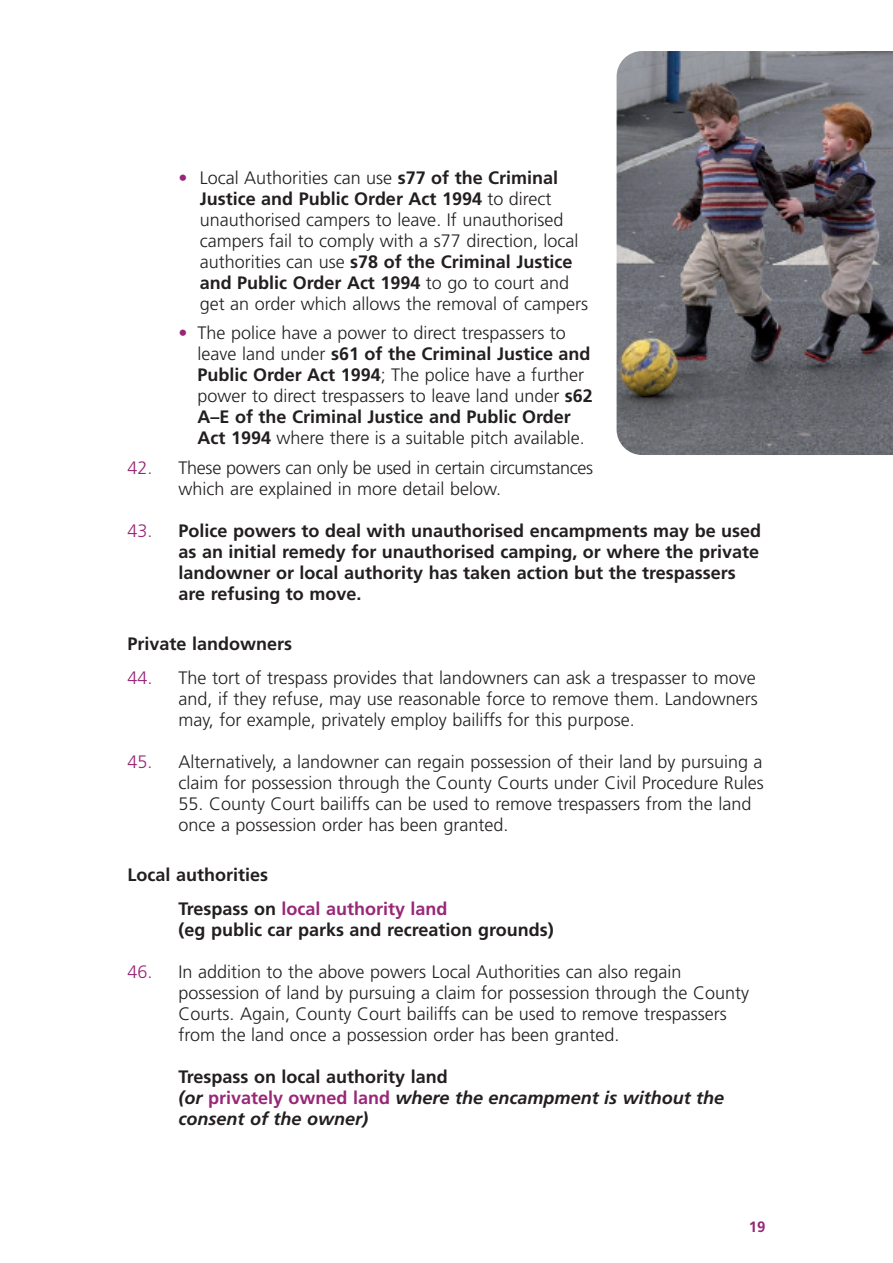
<style>
.page{position:relative;width:893px;height:1263px;background:#fff}
.page>*{position:absolute;margin:0;border:0;box-sizing:border-box;transform-origin:0 0}
.t1{font:300 18px/21px "Frutiger";color:#231f20}
.t2{font:700 18px/21px "Frutiger";color:#231f20}
.t3{font:italic 700 18px/21px "Frutiger";color:#231f20}
.t4{font:700 15px "Frutiger";color:#992777}
.s1{color:#992777}
.s2{font-weight:700}
.s3{font-weight:300;color:#992777}
.s4{font-style:normal}
.s5{font-style:normal;color:#992777}
</style>
<div class="page">
<img style="left:617px;top:51px;width:276px;height:404px">
<p class="t1" style="left:200px;top:168px;width:390px;text-indent:-21px"><span class="s1">•</span> Local Authorities can use <span class="s2">s77 of the Criminal Justice and Public Order Act 1994</span> to direct unauthorised campers to leave. If unauthorised campers fail to comply with a s77 direction, local authorities can use <span class="s2">s78 of the Criminal Justice and Public Order Act 1994</span> to go to court and get an order which allows the removal of campers</p>
<p class="t1" style="left:197px;top:324px;width:397px;text-indent:-19px"><span class="s1">•</span> The police have a power to direct trespassers to leave land under <span class="s2">s61 of the Criminal Justice and Public Order Act 1994</span>; The police have a further power to direct trespassers to leave land under <span class="s2">s62<br>A–E of the Criminal Justice and Public Order Act 1994</span> where there is a suitable pitch available.</p>
<p class="t1" style="left:179px;top:458px;width:416px;text-indent:-51px"><span class="s1">42.</span> These powers can only be used in certain circumstances which are explained in more detail below.</p>
<p class="t2" style="left:179px;top:521px;width:584px;text-indent:-51px"><span class="s3">43.</span> Police powers to deal with unauthorised encampments may be used as an initial remedy for unauthorised camping, or where the private landowner or local authority has taken action but the trespassers are refusing to move.</p>
<p class="t2" style="left:128px;top:635px;width:166px">Private landowners</p>
<p class="t1" style="left:179px;top:668px;width:581px;text-align:justify;text-indent:-51px"><span class="s1">44.</span> The tort of trespass provides that landowners can ask a trespasser to move and, if they refuse, may use reasonable force to remove them. Landowners may, for example, privately employ bailiffs for this purpose.</p>
<p class="t1" style="left:128px;top:752px;width:638px;text-align:right"><span class="s1">45.</span> Alternatively, a landowner can regain possession of their land by pursuing a claim for possession through the County Courts under Civil Procedure Rules</p>
<p class="t1" style="left:179px;top:795px;width:574px">55. County Court bailiffs can be used to remove trespassers from the land once a possession order has been granted.</p>
<p class="t2" style="left:179px;top:860px;width:271px;line-height:33.8px;text-indent:-51px">Local authorities<br>Trespass on <span class="s1">local authority land</span></p>
<p class="t2" style="left:179px;top:921px;width:377px">(eg public car parks and recreation grounds)</p>
<p class="t1" style="left:179px;top:963px;width:572px;text-indent:-51px"><span class="s1">46.</span> In addition to the above powers Local Authorities can also regain possession of land by pursuing a claim for possession through the County Courts. Again, County Court bailiffs can be used to remove trespassers from the land once a possession order has been granted.</p>
<p class="t3" style="left:179px;top:1068px;width:547px"><span class="s4">Trespass on local authority land<br></span>(or <span class="s5">privately owned land</span> where the encampment is without the consent of the owner)</p>
<p class="t4" style="left:749px;top:1220px;width:18px">19</p>
</div>
